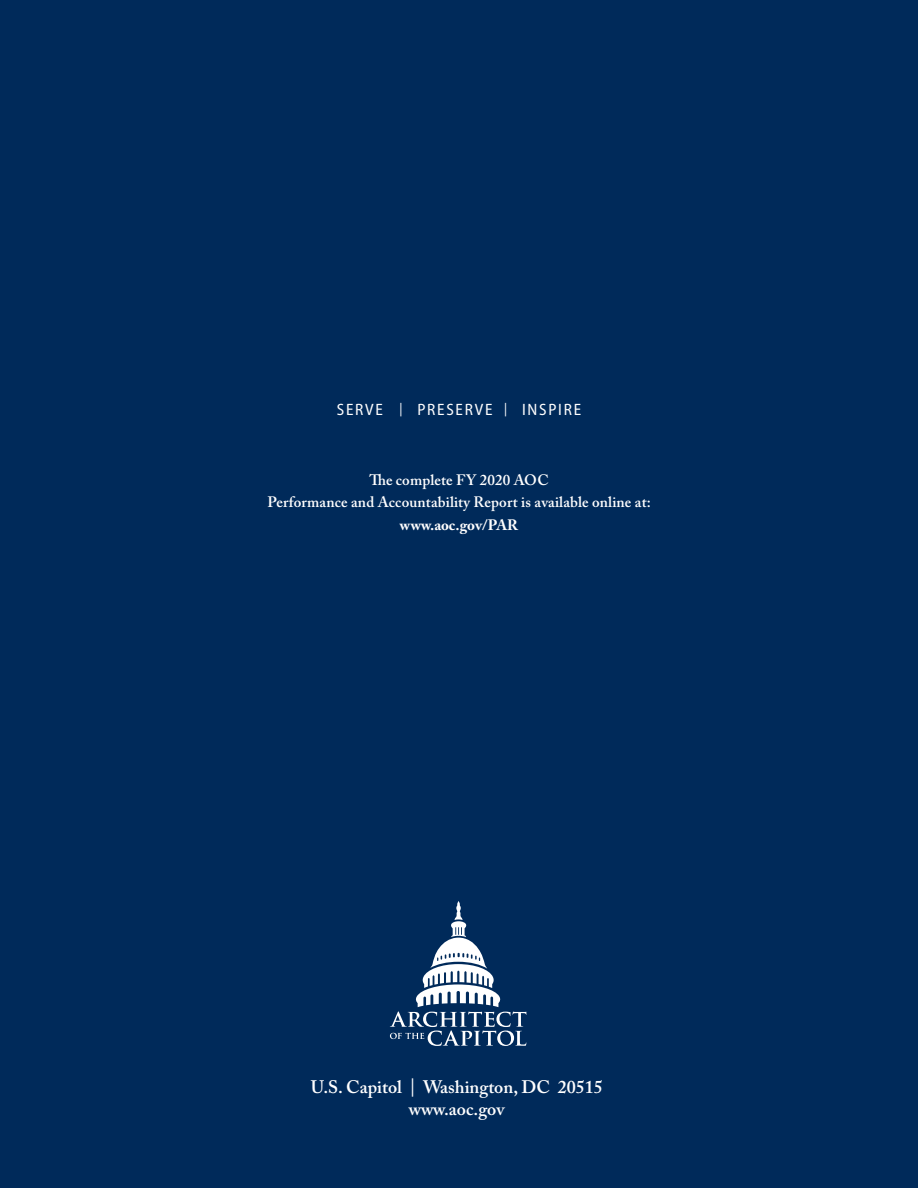
<style>
.page{position:relative;width:918px;height:1188px;background:#002a5a}
.page>*{position:absolute;margin:0;border:0;box-sizing:border-box;transform-origin:0 0}
.t1{font:600 18px "Adobe Caslon Pro";color:#fff}
.t2{font:16.5px "Myriad Variable Concept";letter-spacing:.105em;color:#fff}
.t3{font:600 15px/22.5px "Adobe Caslon Pro";letter-spacing:.01em;color:#fff;text-align:center}
.s1{font-size:13.5px}
.s2{font-weight:700}
</style>
<div class="page">
<svg style="left:390px;top:901px;width:136px;height:145px"></svg>
<hr style="left:917px;top:829px;width:1px;height:359px;background:#231f20">
<p class="t2" style="left:337px;top:400px;width:246px">SERVE <span class="s1">|</span> PRESERVE <span class="s1">|</span> INSPIRE</p>
<p class="t3" style="left:268px;top:469px;width:385px">The complete FY 2020 AOC<br>Performance and Accountability Report is available online at: <span class="s2">www.aoc.gov/PAR</span></p>
<p class="t1" style="left:311px;top:1076px;width:293px">U.S. Capitol | Washington, DC 20515</p>
<p class="t1" style="left:409px;top:1098px;width:97px">www.aoc.gov</p>
</div>
